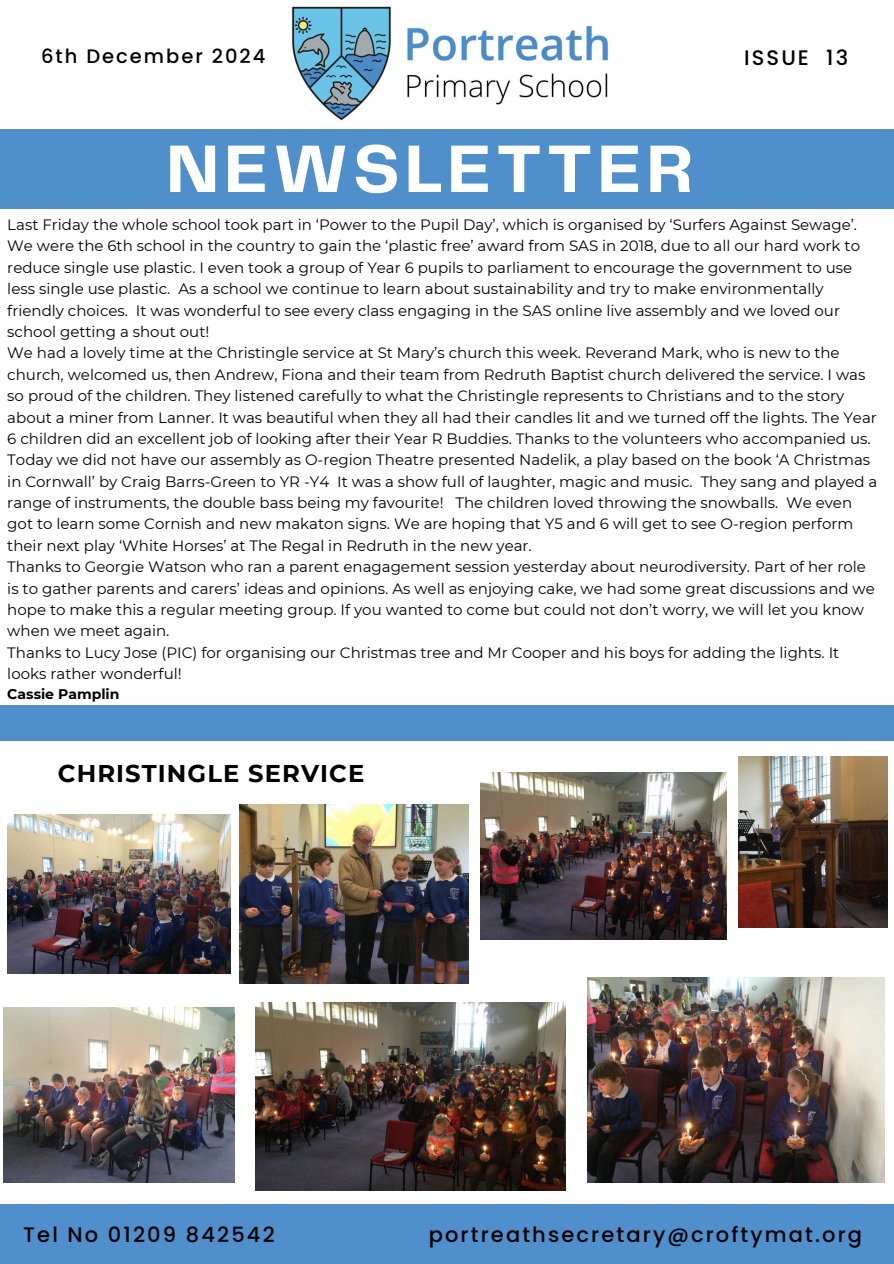
<style>
.page{position:relative;width:894px;height:1264px;background:#fff}
.page>*{position:absolute;margin:0;border:0;box-sizing:border-box;transform-origin:0 0}
.t1{font:700 69.75px "Telegraf";letter-spacing:.07em;color:#fff}
.t2{font:700 24.15px "Montserrat";letter-spacing:.045em;color:#000}
.t3{font:500 21px "Poppins";letter-spacing:.1em;color:#000}
.t4{font:500 19.5px "Poppins";letter-spacing:.1em;color:#000}
.t5{font:15px/21.3px "Montserrat";color:#000}
.t6{font:700 13.95px "Montserrat";color:#000}
</style>
<div class="page">
<div style="left:0;top:129px;width:893px;height:80px;background:#4e8fcc"></div>
<div style="left:0;top:1204px;width:893px;height:59px;background:#4e8fcc"></div>
<img style="left:291px;top:6px;width:317px;height:115px">
<img style="left:3px;top:1007px;width:231px;height:175px">
<div style="left:0;top:705px;width:893px;height:36px;background:#4e8fcc"></div>
<img style="left:239px;top:804px;width:229px;height:179px">
<img style="left:738px;top:757px;width:149px;height:171px">
<img style="left:255px;top:1002px;width:310px;height:188px">
<img style="left:7px;top:814px;width:223px;height:159px">
<img style="left:480px;top:772px;width:246px;height:167px">
<img style="left:587px;top:977px;width:297px;height:205px">
<h2 class="t4" style="left:41px;top:42px;width:226px">6th December 2024</h2>
<p class="t1" style="left:166px;top:139px;width:528px">NEWSLETTER</p>
<p class="t3" style="left:743px;top:43px;width:106px">ISSUE 13</p>
<p class="t5" style="left:7px;top:214px;width:854px">Last Friday the whole school took part in ‘Power to the Pupil Day’, which is organised by ‘Surfers Against Sewage’.<br>We were the 6th school in the country to gain the ‘plastic free’ award from SAS in 2018, due to all our hard work to reduce single use plastic. I even took a group of Year 6 pupils to parliament to encourage the government to use less single use plastic. As a school we continue to learn about sustainability and try to make environmentally friendly choices. It was wonderful to see every class engaging in the SAS online live assembly and we loved our school getting a shout out!</p>
<h4 class="t5" style="left:7px;top:342px;width:870px">We had a lovely time at the Christingle service at St Mary’s church this week. Reverand Mark, who is new to the church, welcomed us, then Andrew, Fiona and their team from Redruth Baptist church delivered the service. I was so proud of the children. They listened carefully to what the Christingle represents to Christians and to the story about a miner from Lanner. It was beautiful when they all had their candles lit and we turned off the lights. The Year 6 children did an excellent job of looking after their Year R Buddies. Thanks to the volunteers who accompanied us.</h4>
<h3 class="t5" style="left:7px;top:449px;width:871px">Today we did not have our assembly as O-region Theatre presented Nadelik, a play based on the book ‘A Christmas in Cornwall’ by Craig Barrs-Green to YR -Y4 It was a show full of laughter, magic and music. They sang and played a range of instruments, the double bass being my favourite! The children loved throwing the snowballs. We even got to learn some Cornish and new makaton signs. We are hoping that Y5 and 6 will get to see O-region perform their next play ‘White Horses’ at The Regal in Redruth in the new year.</h3>
<h1 class="t5" style="left:7px;top:556px;width:868px">Thanks to Georgie Watson who ran a parent enagagement session yesterday about neurodiversity. Part of her role is to gather parents and carers’ ideas and opinions. As well as enjoying cake, we had some great discussions and we hope to make this a regular meeting group. If you wanted to come but could not don’t worry, we will let you know when we meet again.</h1>
<p class="t5" style="left:7px;top:641px;width:833px">Thanks to Lucy Jose (PIC) for organising our Christmas tree and Mr Cooper and his boys for adding the lights. It looks rather wonderful!</p>
<p class="t6" style="left:7px;top:686px;width:114px">Cassie Pamplin</p>
<p class="t2" style="left:58px;top:758px;width:308px">CHRISTINGLE SERVICE</p>
<p class="t3" style="left:23px;top:1219px;width:253px">Tel No 01209 842542</p>
<p class="t3" style="left:428px;top:1219px;width:435px">portreathsecretary@croftymat.org</p>
</div>
